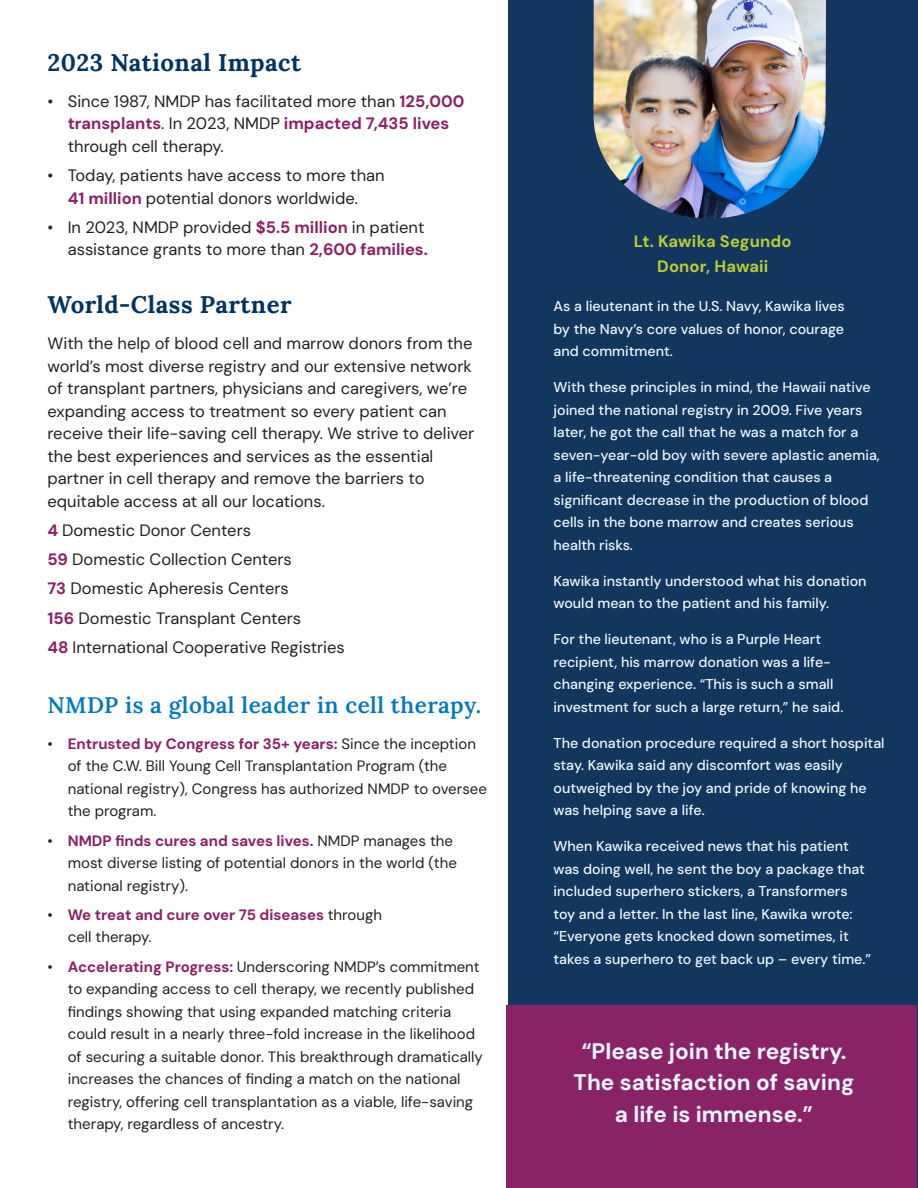
<style>
.page{position:relative;width:918px;height:1188px;background:#fff}
.page>*{position:absolute;margin:0;border:0;box-sizing:border-box;transform-origin:0 0}
.t1{font:700 24px "Lora";letter-spacing:.02em;color:#00345e}
.quote{font:700 22.5px/31.5px "DM Sans";color:#f0f8ff;text-align:center}
.t2{font:600 22.5px "Lora";letter-spacing:.02em;color:#0078c2}
.body_tight{font:16.5px/22.5px "DM Sans";color:#231f20}
.name_for_story{font:700 16.5px "DM Sans";letter-spacing:.01em;color:#bccc32}
.t3{font:15px/22.5px "DM Sans";color:#231f20}
.t4{font:700 15px/22.5px "DM Sans";color:#8a2166}
.body_testimonial{font:500 14.25px/22.5px "DM Sans";color:#f0f8ff}
.s1{font-weight:700;color:#8a2166}
.s2{font-weight:400;color:#231f20}
</style>
<div class="page">
<div style="left:509px;top:0;width:409px;height:1188px;background:#12365d"></div>
<img style="left:593px;top:0;width:233px;height:219px">
<div style="left:506px;top:1005px;width:411px;height:183px;background:#8a2266"></div>
<h3 class="t1" style="left:48px;top:43px;width:255px">2023 National Impact</h3>
<p class="body_tight" style="left:68px;top:90px;width:398px;text-indent:-20px">• Since 1987, NMDP has facilitated more than <span class="s1">125,000 transplants</span>. In 2023, NMDP <span class="s1">impacted 7,435 lives </span>through cell therapy.</p>
<p class="body_tight" style="left:48px;top:164px;width:339px;text-align:center">• Today, patients have access to more than<br><span class="s1">41 million</span> potential donors worldwide.</p>
<p class="body_tight" style="left:48px;top:216px;width:382px;text-align:right">• In 2023, NMDP provided <span class="s1">$5.5 million</span> in patient assistance grants to more than <span class="s1">2,600 families.</span></p>
<h3 class="t1" style="left:48px;top:285px;width:246px">World-Class Partner</h3>
<p class="body_tight" style="left:48px;top:332px;width:428px">With the help of blood cell and marrow donors from the world’s most diverse registry and our extensive network of transplant partners, physicians and caregivers, we’re expanding access to treatment so every patient can receive their life-saving cell therapy. We strive to deliver the best experiences and services as the essential partner in cell therapy and remove the barriers to equitable access at all our locations.</p>
<p class="body_tight" style="left:48px;top:519px;width:205px"><span class="s1">4</span> Domestic Donor Centers</p>
<p class="body_tight" style="left:48px;top:548px;width:246px"><span class="s1">59</span> Domestic Collection Centers</p>
<p class="body_tight" style="left:48px;top:577px;width:243px"><span class="s1">73</span> Domestic Apheresis Centers</p>
<p class="body_tight" style="left:48px;top:606px;width:255px"><span class="s1">156</span> Domestic Transplant Centers</p>
<p class="body_tight" style="left:48px;top:636px;width:299px"><span class="s1">48</span> International Cooperative Registries</p>
<h4 class="t2" style="left:48px;top:687px;width:435px">NMDP is a global leader in cell therapy.</h4>
<p class="t3" style="left:68px;top:732px;width:421px;text-indent:-20px">• <span class="s1">Entrusted by Congress for 35+ years:</span> Since the inception of the C.W. Bill Young Cell Transplantation Program (the national registry), Congress has authorized NMDP to oversee the program.</p>
<p class="t3" style="left:68px;top:829px;width:391px;text-indent:-20px">• <span class="s1">NMDP finds cures and saves lives.</span> NMDP manages the most diverse listing of potential donors in the world (the national registry).</p>
<p class="t4" style="left:68px;top:903px;width:316px;text-indent:-20px"><span class="s2">•</span> We treat and cure over 75 diseases <span class="s2">through cell therapy.</span></p>
<p class="t3" style="left:68px;top:955px;width:417px;text-indent:-20px">• <span class="s1">Accelerating Progress:</span> Underscoring NMDP’s commitment to expanding access to cell therapy, we recently published findings showing that using expanded matching criteria could result in a nearly three-fold increase in the likelihood of securing a suitable donor. This breakthrough dramatically increases the chances of finding a match on the national registry, offering cell transplantation as a viable, life-saving therapy, regardless of ancestry.</p>
<p class="name_for_story" style="left:634px;top:231px;width:159px">Lt. Kawika Segundo</p>
<p class="name_for_story" style="left:657px;top:255px;width:113px">Donor, Hawaii</p>
<p class="body_testimonial" style="left:554px;top:295px;width:293px;text-align:justify">As a lieutenant in the U.S. Navy, Kawika lives by the Navy’s core values of honor, courage and commitment.</p>
<p class="body_testimonial" style="left:554px;top:376px;width:328px">With these principles in mind, the Hawaii native joined the national registry in 2009. Five years later, he got the call that he was a match for a seven-year-old boy with severe aplastic anemia, a life-threatening condition that causes a significant decrease in the production of blood cells in the bone marrow and creates serious health risks.</p>
<p class="body_testimonial" style="left:554px;top:570px;width:315px">Kawika instantly understood what his donation would mean to the patient and his family.</p>
<p class="body_testimonial" style="left:554px;top:628px;width:291px">For the lieutenant, who is a Purple Heart recipient, his marrow donation was a life&shy;changing experience. “This is such a small investment for such a large return,” he said.</p>
<p class="body_testimonial" style="left:554px;top:732px;width:333px">The donation procedure required a short hospital stay. Kawika said any discomfort was easily outweighed by the joy and pride of knowing he was helping save a life.</p>
<p class="body_testimonial" style="left:554px;top:835px;width:319px">When Kawika received news that his patient was doing well, he sent the boy a package that included superhero stickers, a Transformers toy and a letter. In the last line, Kawika wrote: “Everyone gets knocked down sometimes, it takes a superhero to get back up – every time.”</p>
<p class="quote" style="left:574px;top:1035px;width:282px">“Please join the registry.<br>The satisfaction of saving a life is immense.”</p>
</div>
